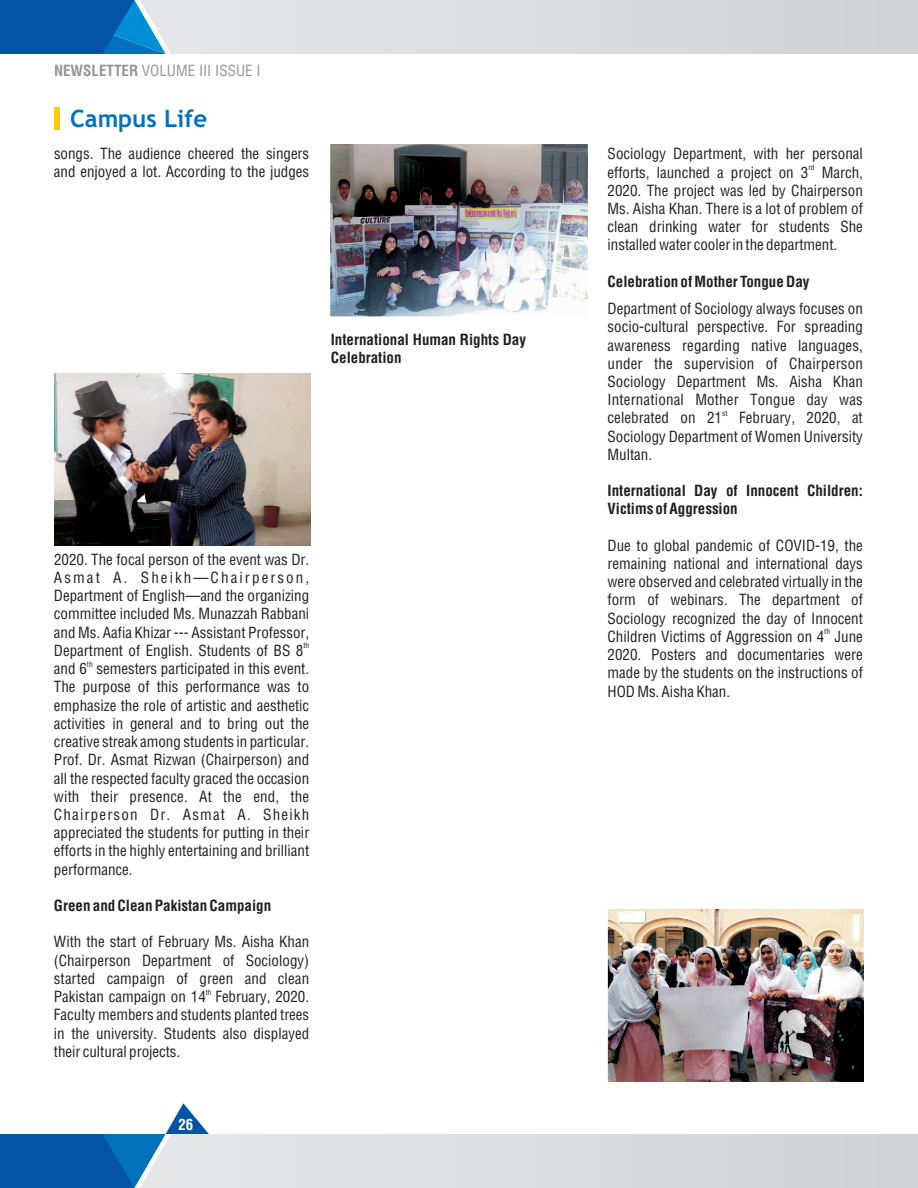
<style>
.page{position:relative;width:918px;height:1188px;background:#fff}
.page>*{position:absolute;margin:0;border:0;box-sizing:border-box;transform-origin:0 0}
.t1{font:700 24px "Trebuchet MS";color:#0072bc}
.t2{font:15px/18.3px "Switzerland Condensed Plain";color:#231f20;text-align:justify}
.t3{font:700 15px/18px "Switzerland Condensed";color:#231f20}
.t4{font:15px "Switzerland Condensed Plain";color:#939598}
.t5{font:700 15px "Switzerland Condensed";color:#fff}
.t6{font:7.5px "Switzerland Condensed Plain";color:#231f20}
.s1{font-family:"Switzerland Condensed";font-weight:700}
</style>
<div class="page">
<div style="left:54px;top:107px;width:5px;height:23px;background:#feca0a"></div>
<img style="left:331px;top:144px;width:256px;height:172px">
<img style="left:608px;top:909px;width:256px;height:172px">
<img style="left:54px;top:374px;width:256px;height:172px">
<svg style="left:0;top:0;width:918px;height:54px;background:#b7c7d6"></svg>
<svg style="left:0;top:1103px;width:918px;height:85px"></svg>
<p class="t4" style="left:54px;top:65px;width:208px"><span class="s1">NEWSLETTER</span> VOLUME III ISSUE I</p>
<h1 class="t1" style="left:70px;top:109px;width:138px">Campus Life</h1>
<p class="t2" style="left:54px;top:146px;width:257px">songs. The audience cheered the singers and enjoyed a lot. According to the judges</p>
<p class="t2" style="left:608px;top:146px;width:257px">Sociology Department, with her personal</p>
<p class="t6" style="left:808px;top:164px;width:8px">rd</p>
<p class="t2" style="left:608px;top:164px;width:257px">efforts, launched a project on 3 March, 2020. The project was led by Chairperson Ms. Aisha Khan. There is a lot of problem of clean drinking water for students She installed water cooler in the department.</p>
<p class="t3" style="left:331px;top:332px;width:197px">International Human Rights Day<br>Celebration</p>
<p class="t2" style="left:54px;top:551px;width:257px">2020. The focal person of the event was Dr.<br>Asmat A. Sheikh—Chairperson, Department of English—and the organizing committee included Ms. Munazzah Rabbani and Ms. Aafia Khizar --- Assistant Professor,</p>
<p class="t6" style="left:303px;top:643px;width:7px">th</p>
<p class="t2" style="left:54px;top:642px;width:251px">Department of English. Students of BS 8</p>
<p class="t6" style="left:87px;top:661px;width:7px">th</p>
<p class="t2" style="left:54px;top:661px;width:257px">and 6 semesters participated in this event.<br>The purpose of this performance was to emphasize the role of artistic and aesthetic activities in general and to bring out the creative streak among students in particular.<br>Prof. Dr. Asmat Rizwan (Chairperson) and all the respected faculty graced the occasion with their presence. At the end, the Chairperson Dr. Asmat A. Sheikh appreciated the students for putting in their efforts in the highly entertaining and brilliant performance.</p>
<p class="t3" style="left:54px;top:898px;width:219px">Green and Clean Pakistan Campaign</p>
<p class="t2" style="left:54px;top:934px;width:257px">With the start of February Ms. Aisha Khan (Chairperson Department of Sociology) started campaign of green and clean</p>
<p class="t6" style="left:206px;top:989px;width:7px">th</p>
<p class="t2" style="left:54px;top:989px;width:257px">Pakistan campaign on 14 February, 2020.<br>Faculty members and students planted trees in the university. Students also displayed their cultural projects.</p>
<p class="t5" style="left:178px;top:1115px;width:16px">26</p>
<p class="t3" style="left:608px;top:274px;width:203px">Celebration of Mother Tongue Day</p>
<p class="t2" style="left:608px;top:301px;width:257px">Department of Sociology always focuses on socio-cultural perspective. For spreading awareness regarding native languages, under the supervision of Chairperson Sociology Department Ms. Aisha Khan International Mother Tongue day was</p>
<p class="t6" style="left:722px;top:410px;width:7px">st</p>
<p class="t2" style="left:608px;top:410px;width:257px">celebrated on 21 February, 2020, at Sociology Department of Women University Multan.</p>
<p class="t3" style="left:608px;top:484px;width:257px">International Day of Innocent Children:<br>Victims of Aggression</p>
<p class="t2" style="left:608px;top:537px;width:257px">Due to global pandemic of COVID-19, the remaining national and international days were observed and celebrated virtually in the form of webinars. The department of Sociology recognized the day of Innocent</p>
<p class="t6" style="left:824px;top:629px;width:7px">th</p>
<p class="t2" style="left:608px;top:628px;width:257px">Children Victims of Aggression on 4 June 2020. Posters and documentaries were made by the students on the instructions of HOD Ms. Aisha Khan.</p>
</div>
